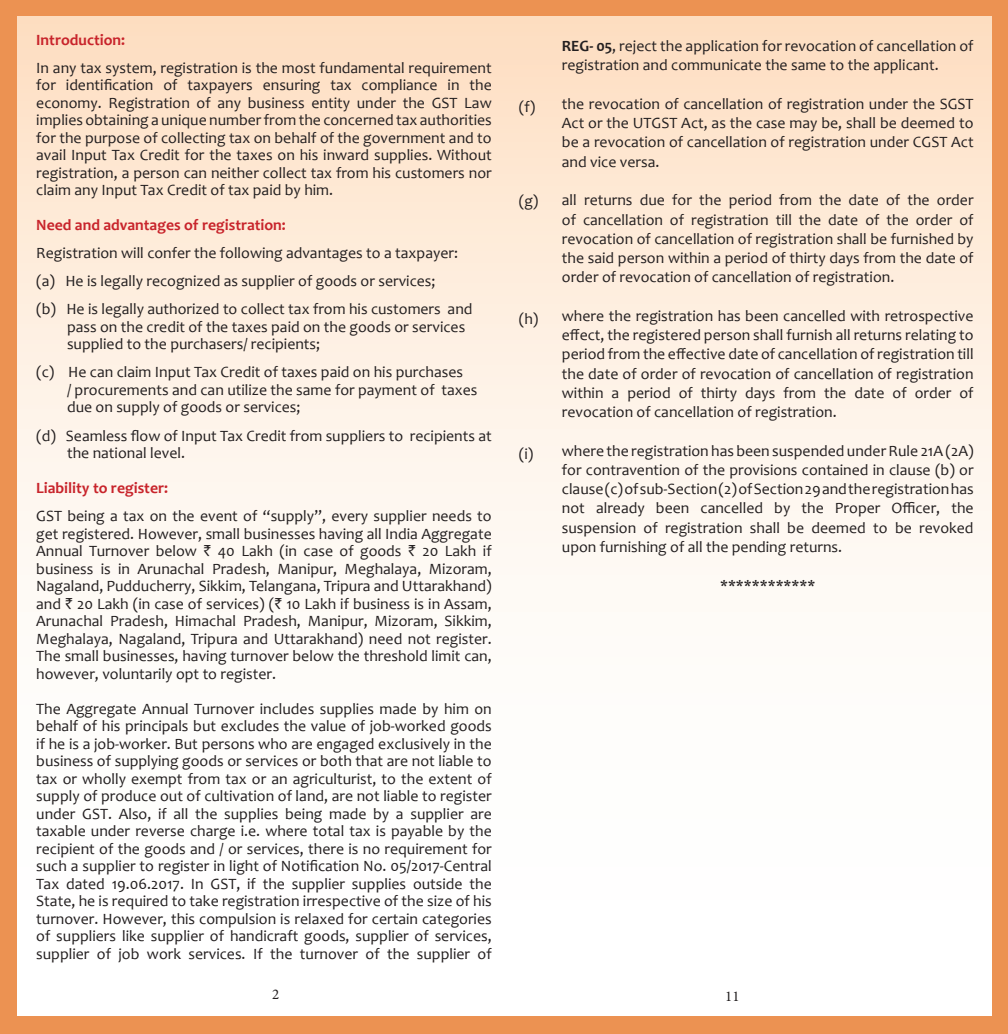
<style>
.page{position:relative;width:1008px;height:1034px;background:#fff}
.page>*{position:absolute;margin:0;border:0;box-sizing:border-box;transform-origin:0 0}
.t1{font:15.75px/17.5px "Candara";color:#231f20;text-align:justify}
.t2{font:700 15.75px "Candara";color:#c8242b}
.t3{font:14.88px "Minion Pro";color:#231f20}
.s1{font-family:"Rupee"}
.s2{font-weight:700}
</style>
<div class="page">
<div style="left:0;top:0;width:1007px;height:1032px;background:linear-gradient(to bottom,#fde2c9,#fff)"></div>
<div style="left:0;top:0;width:1008px;height:15px;background:#ec9252"></div>
<div style="left:0;top:1016px;width:1008px;height:17px;background:#ec9252"></div>
<div style="left:993px;top:0;width:15px;height:1033px;background:#ec9252"></div>
<div style="left:0;top:0;width:16px;height:1033px;background:#ec9252"></div>
<p class="t2" style="left:36px;top:30px;width:90px">Introduction:</p>
<p class="t1" style="left:36px;top:59px;width:457px">In any tax system, registration is the most fundamental requirement for identification of taxpayers ensuring tax compliance in the economy. Registration of any business entity under the GST Law implies obtaining a unique number from the concerned tax authorities for the purpose of collecting tax on behalf of the government and to avail Input Tax Credit for the taxes on his inward supplies. Without registration, a person can neither collect tax from his customers nor claim any Input Tax Credit of tax paid by him.</p>
<p class="t2" style="left:36px;top:215px;width:251px">Need and advantages of registration:</p>
<p class="t1" style="left:36px;top:244px;width:423px">Registration will confer the following advantages to a taxpayer:</p>
<p class="t1" style="left:36px;top:272px;width:401px">(a) He is legally recognized as supplier of goods or services;</p>
<p class="t1" style="left:36px;top:300px;width:438px">(b) He is legally authorized to collect tax from his customers and</p>
<p class="t1" style="left:67px;top:318px;width:400px">pass on the credit of the taxes paid on the goods or services</p>
<p class="t1" style="left:67px;top:335px;width:255px">supplied to the purchasers/ recipients;</p>
<p class="t1" style="left:36px;top:363px;width:428px">(c) He can claim Input Tax Credit of taxes paid on his purchases</p>
<p class="t1" style="left:67px;top:381px;width:412px">/ procurements and can utilize the same for payment of taxes</p>
<p class="t1" style="left:67px;top:398px;width:235px">due on supply of goods or services;</p>
<p class="t1" style="left:36px;top:426px;width:457px">(d) Seamless flow of Input Tax Credit from suppliers to recipients at</p>
<p class="t1" style="left:67px;top:444px;width:120px">the national level.</p>
<p class="t2" style="left:36px;top:478px;width:133px">Liability to register:</p>
<p class="t1" style="left:36px;top:507px;width:457px">GST being a tax on the event of “supply”, every supplier needs to get registered. However, small businesses having all India Aggregate Annual Turnover below <span class="s1">`</span> 40 Lakh (in case of goods <span class="s1">`</span> 20 Lakh if business is in Arunachal Pradesh, Manipur, Meghalaya, Mizoram, Nagaland, Pudducherry, Sikkim, Telangana, Tripura and Uttarakhand) and <span class="s1">`</span> 20 Lakh (in case of services) (<span class="s1">`</span> 10 Lakh if business is in Assam, Arunachal Pradesh, Himachal Pradesh, Manipur, Mizoram, Sikkim, Meghalaya, Nagaland, Tripura and Uttarakhand) need not register.<br>The small businesses, having turnover below the threshold limit can, however, voluntarily opt to register.</p>
<p class="t1" style="left:36px;top:699px;width:457px">The Aggregate Annual Turnover includes supplies made by him on behalf of his principals but excludes the value of job-worked goods if he is a job-worker. But persons who are engaged exclusively in the business of supplying goods or services or both that are not liable to tax or wholly exempt from tax or an agriculturist, to the extent of supply of produce out of cultivation of land, are not liable to register under GST. Also, if all the supplies being made by a supplier are taxable under reverse charge i.e. where total tax is payable by the recipient of the goods and / or services, there is no requirement for such a supplier to register in light of Notification No. 05/2017-Central Tax dated 19.06.2017. In GST, if the supplier supplies outside the State, he is required to take registration irrespective of the size of his turnover. However, this compulsion is relaxed for certain categories of suppliers like supplier of handicraft goods, supplier of services, supplier of job work services. If the turnover of the supplier of</p>
<p class="t1" style="left:519px;top:98px;width:18px">(f)</p>
<p class="t1" style="left:519px;top:192px;width:21px">(g)</p>
<p class="t1" style="left:519px;top:309px;width:21px">(h)</p>
<p class="t1" style="left:519px;top:444px;width:16px">(i)</p>
<p class="t1" style="left:562px;top:36px;width:413px;line-height:19.2px"><span class="s2">REG- 05</span>, reject the application for revocation of cancellation of registration and communicate the same to the applicant.</p>
<p class="t1" style="left:562px;top:94px;width:413px;line-height:19.2px">the revocation of cancellation of registration under the SGST Act or the UTGST Act, as the case may be, shall be deemed to be a revocation of cancellation of registration under CGST Act and vice versa.</p>
<p class="t1" style="left:562px;top:190px;width:413px;line-height:19.2px">all returns due for the period from the date of the order of cancellation of registration till the date of the order of revocation of cancellation of registration shall be furnished by the said person within a period of thirty days from the date of order of revocation of cancellation of registration.</p>
<p class="t1" style="left:562px;top:306px;width:413px;line-height:19.2px">where the registration has been cancelled with retrospective effect, the registered person shall furnish all returns relating to period from the effective date of cancellation of registration till the date of order of revocation of cancellation of registration within a period of thirty days from the date of order of revocation of cancellation of registration.</p>
<p class="t1" style="left:562px;top:440px;width:413px;line-height:19.2px">where the registration has been suspended under Rule 21A (2A) for contravention of the provisions contained in clause (b) or clause (c) of sub-Section (2) ofSection 29andtheregistrationhas not already been cancelled by the Proper Officer, the suspension of registration shall be deemed to be revoked upon furnishing of all the pending returns.</p>
<p class="t1" style="left:720px;top:576px;width:97px">************</p>
<p class="t3" style="left:272px;top:984px;width:9px">2</p>
<p class="t3" style="left:725px;top:985px;width:16px">11</p>
</div>
